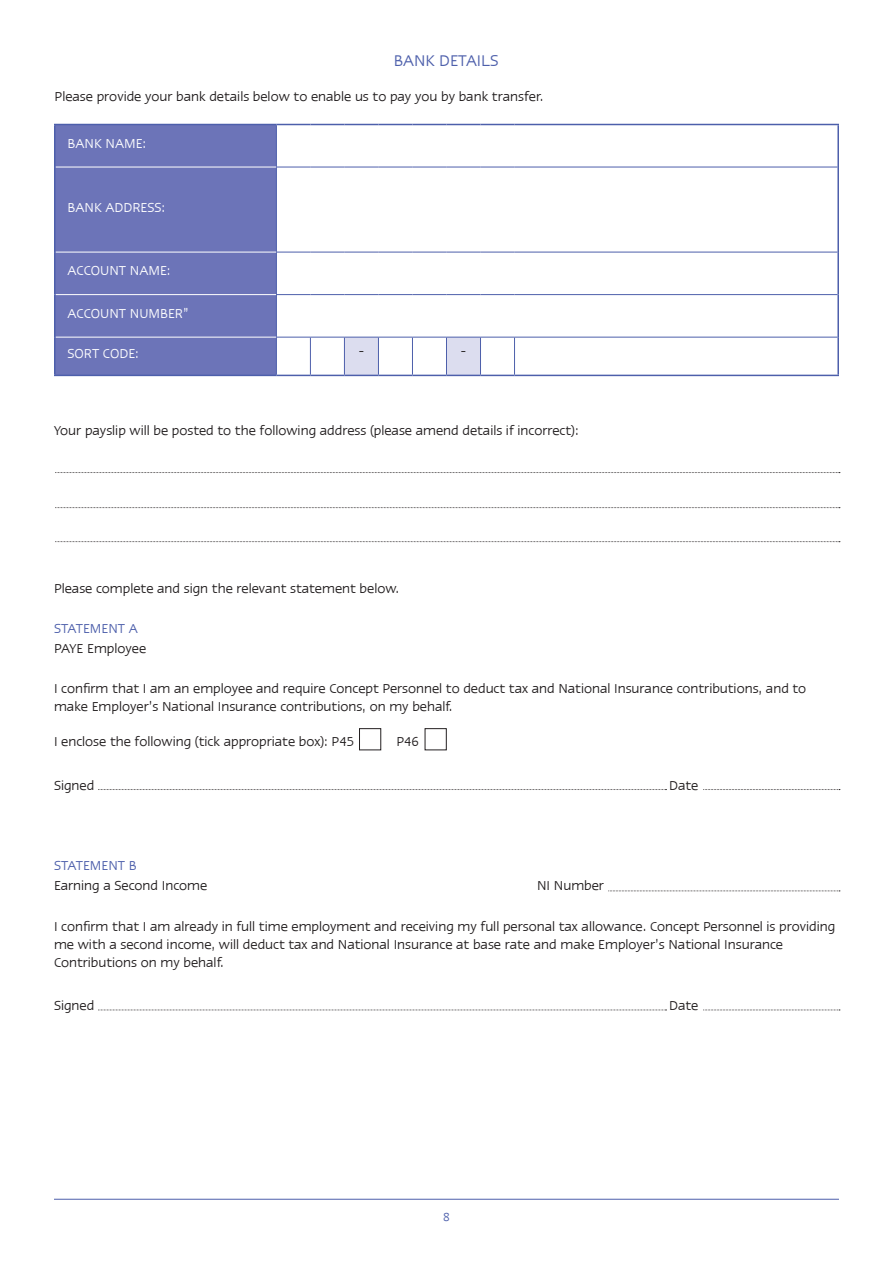
<style>
.page{position:relative;width:893px;height:1263px;background:#fff}
.page>*{position:absolute;margin:0;border:0;box-sizing:border-box;transform-origin:0 0}
.t1{font:18px "Linotype Ergo";color:#4d5fab}
.t2{font:15px/18px "Linotype Ergo";color:#231f20}
.t3{font:15px "Linotype Ergo";color:#fff}
.t4{font:15px "Linotype Ergo";color:#4d5fab}
.t5{font:13.5px "Linotype Ergo";color:#4d5fab}
</style>
<div class="page">
<hr style="left:54px;top:1199px;width:785px;height:1px;background:#4d5fab">
<div style="left:56px;top:125px;width:220px;height:250px;background:#6c74b8"></div>
<svg style="left:345px;top:338px;width:135px;height:37px"></svg>
<hr style="left:276px;top:125px;width:1px;height:42px;background:#4d5fab">
<hr style="left:276px;top:167px;width:34px;height:1px;background:#4d5fab">
<hr style="left:276px;top:167px;width:1px;height:85px;background:#4d5fab">
<hr style="left:310px;top:167px;width:34px;height:1px;background:#4d5fab">
<hr style="left:344px;top:167px;width:34px;height:1px;background:#4d5fab">
<hr style="left:378px;top:167px;width:34px;height:1px;background:#4d5fab">
<hr style="left:412px;top:167px;width:34px;height:1px;background:#4d5fab">
<hr style="left:446px;top:167px;width:34px;height:1px;background:#4d5fab">
<hr style="left:480px;top:167px;width:34px;height:1px;background:#4d5fab">
<hr style="left:514px;top:167px;width:323px;height:1px;background:#4d5fab">
<hr style="left:276px;top:252px;width:34px;height:1px;background:#4d5fab">
<hr style="left:276px;top:252px;width:1px;height:42px;background:#4d5fab">
<hr style="left:310px;top:252px;width:34px;height:1px;background:#4d5fab">
<hr style="left:344px;top:252px;width:34px;height:1px;background:#4d5fab">
<hr style="left:378px;top:252px;width:34px;height:1px;background:#4d5fab">
<hr style="left:412px;top:252px;width:34px;height:1px;background:#4d5fab">
<hr style="left:446px;top:252px;width:34px;height:1px;background:#4d5fab">
<hr style="left:480px;top:252px;width:34px;height:1px;background:#4d5fab">
<hr style="left:514px;top:252px;width:323px;height:1px;background:#4d5fab">
<hr style="left:276px;top:294px;width:34px;height:1px;background:#4d5fab">
<hr style="left:276px;top:295px;width:1px;height:42px;background:#4d5fab">
<hr style="left:310px;top:294px;width:34px;height:1px;background:#4d5fab">
<hr style="left:344px;top:294px;width:34px;height:1px;background:#4d5fab">
<hr style="left:378px;top:294px;width:34px;height:1px;background:#4d5fab">
<hr style="left:412px;top:294px;width:34px;height:1px;background:#4d5fab">
<hr style="left:446px;top:294px;width:34px;height:1px;background:#4d5fab">
<hr style="left:480px;top:294px;width:34px;height:1px;background:#4d5fab">
<hr style="left:514px;top:294px;width:323px;height:1px;background:#4d5fab">
<hr style="left:276px;top:337px;width:34px;height:1px;background:#4d5fab">
<hr style="left:276px;top:337px;width:1px;height:38px;background:#4d5fab">
<hr style="left:310px;top:337px;width:34px;height:1px;background:#4d5fab">
<hr style="left:310px;top:337px;width:1px;height:38px;background:#4d5fab">
<hr style="left:344px;top:337px;width:34px;height:1px;background:#4d5fab">
<hr style="left:344px;top:337px;width:1px;height:38px;background:#4d5fab">
<hr style="left:378px;top:337px;width:34px;height:1px;background:#4d5fab">
<hr style="left:378px;top:337px;width:1px;height:38px;background:#4d5fab">
<hr style="left:412px;top:337px;width:34px;height:1px;background:#4d5fab">
<hr style="left:412px;top:337px;width:1px;height:38px;background:#4d5fab">
<hr style="left:446px;top:337px;width:34px;height:1px;background:#4d5fab">
<hr style="left:446px;top:337px;width:1px;height:38px;background:#4d5fab">
<hr style="left:480px;top:337px;width:34px;height:1px;background:#4d5fab">
<hr style="left:480px;top:337px;width:1px;height:38px;background:#4d5fab">
<hr style="left:514px;top:337px;width:323px;height:1px;background:#4d5fab">
<hr style="left:56px;top:167px;width:220px;height:1px;background:#fff">
<hr style="left:56px;top:252px;width:220px;height:1px;background:#fff">
<hr style="left:56px;top:294px;width:220px;height:1px;background:#fff">
<hr style="left:56px;top:337px;width:220px;height:1px;background:#fff">
<hr style="left:514px;top:337px;width:1px;height:38px;background:#4d5fab">
<hr style="left:54px;top:124px;width:222px;height:1px;background:#4d5fab">
<hr style="left:54px;top:125px;width:2px;height:42px;background:#4d5fab">
<hr style="left:276px;top:124px;width:34px;height:1px;background:#4d5fab">
<hr style="left:310px;top:124px;width:34px;height:1px;background:#4d5fab">
<hr style="left:344px;top:124px;width:34px;height:1px;background:#4d5fab">
<hr style="left:378px;top:124px;width:34px;height:1px;background:#4d5fab">
<hr style="left:412px;top:124px;width:34px;height:1px;background:#4d5fab">
<hr style="left:446px;top:124px;width:34px;height:1px;background:#4d5fab">
<hr style="left:480px;top:124px;width:34px;height:1px;background:#4d5fab">
<hr style="left:514px;top:124px;width:325px;height:1px;background:#4d5fab">
<hr style="left:837px;top:125px;width:2px;height:42px;background:#4d5fab">
<hr style="left:54px;top:167px;width:2px;height:85px;background:#4d5fab">
<hr style="left:837px;top:167px;width:2px;height:85px;background:#4d5fab">
<hr style="left:54px;top:252px;width:2px;height:43px;background:#4d5fab">
<hr style="left:837px;top:252px;width:2px;height:43px;background:#4d5fab">
<hr style="left:54px;top:295px;width:2px;height:42px;background:#4d5fab">
<hr style="left:837px;top:295px;width:2px;height:42px;background:#4d5fab">
<hr style="left:54px;top:337px;width:2px;height:38px;background:#4d5fab">
<hr style="left:837px;top:337px;width:2px;height:38px;background:#4d5fab">
<hr style="left:54px;top:375px;width:222px;height:1px;background:#4d5fab">
<hr style="left:276px;top:375px;width:34px;height:1px;background:#4d5fab">
<hr style="left:310px;top:375px;width:34px;height:1px;background:#4d5fab">
<hr style="left:344px;top:375px;width:34px;height:1px;background:#4d5fab">
<hr style="left:378px;top:375px;width:34px;height:1px;background:#4d5fab">
<hr style="left:412px;top:375px;width:34px;height:1px;background:#4d5fab">
<hr style="left:446px;top:375px;width:34px;height:1px;background:#4d5fab">
<hr style="left:480px;top:375px;width:34px;height:1px;background:#4d5fab">
<hr style="left:514px;top:375px;width:325px;height:1px;background:#4d5fab">
<svg style="left:56px;top:472px;width:784px;height:1px"></svg>
<svg style="left:56px;top:507px;width:784px;height:1px"></svg>
<svg style="left:56px;top:541px;width:784px;height:1px"></svg>
<svg style="left:98px;top:789px;width:568px;height:1px"></svg>
<svg style="left:98px;top:1009px;width:568px;height:1px"></svg>
<svg style="left:704px;top:789px;width:136px;height:1px"></svg>
<svg style="left:704px;top:1009px;width:136px;height:1px"></svg>
<svg style="left:609px;top:890px;width:231px;height:1px"></svg>
<div style="left:359px;top:728px;width:22px;height:22px;border:1px solid #231f20"></div>
<p class="t1" style="left:394px;top:54px;width:106px">BANK DETAILS</p>
<p class="t2" style="left:55px;top:88px;width:490px">Please provide your bank details below to enable us to pay you by bank transfer.</p>
<p class="t3" style="left:68px;top:138px;width:80px">BANK NAME:</p>
<p class="t3" style="left:68px;top:202px;width:99px">BANK ADDRESS:</p>
<p class="t3" style="left:68px;top:266px;width:105px">ACCOUNT NAME:</p>
<p class="t3" style="left:68px;top:308px;width:123px">ACCOUNT NUMBER”</p>
<p class="t3" style="left:68px;top:348px;width:73px">SORT CODE:</p>
<p class="t2" style="left:358px;top:343px;width:7px">-</p>
<p class="t2" style="left:460px;top:343px;width:7px">-</p>
<p class="t2" style="left:54px;top:422px;width:526px">Your payslip will be posted to the following address (please amend details if incorrect):</p>
<p class="t2" style="left:54px;top:580px;width:346px">Please complete and sign the relevant statement below.</p>
<p class="t4" style="left:54px;top:623px;width:85px">STATEMENT A</p>
<p class="t2" style="left:54px;top:640px;width:94px">PAYE Employee</p>
<p class="t2" style="left:54px;top:681px;width:754px">I confirm that I am an employee and require Concept Personnel to deduct tax and National Insurance contributions, and to make Employer’s National Insurance contributions, on my behalf.</p>
<p class="t2" style="left:54px;top:734px;width:302px">I enclose the following (tick appropriate box): P45</p>
<p class="t2" style="left:396px;top:734px;width:24px">P46</p>
<p class="t2" style="left:54px;top:777px;width:42px">Signed</p>
<p class="t2" style="left:669px;top:777px;width:31px">Date</p>
<p class="t4" style="left:54px;top:860px;width:84px">STATEMENT B</p>
<p class="t2" style="left:54px;top:878px;width:155px">Earning a Second Income</p>
<p class="t2" style="left:537px;top:878px;width:68px">NI Number</p>
<p class="t2" style="left:54px;top:918px;width:783px">I confirm that I am already in full time employment and receiving my full personal tax allowance. Concept Personnel is providing me with a second income, will deduct tax and National Insurance at base rate and make Employer’s National Insurance<br>Contributions on my behalf.</p>
<p class="t2" style="left:54px;top:998px;width:42px">Signed</p>
<p class="t2" style="left:669px;top:998px;width:31px">Date</p>
<p class="t5" style="left:443px;top:1212px;width:8px">8</p>
</div>
